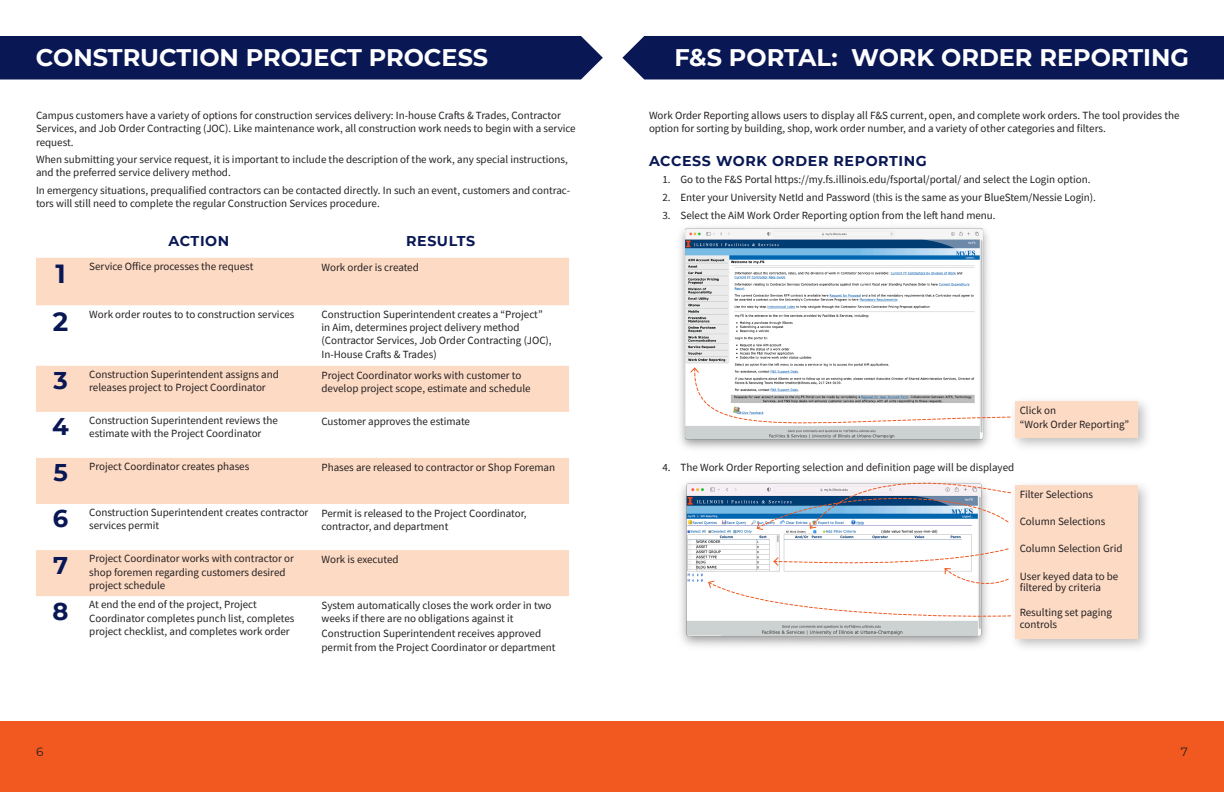
<style>
.page{position:relative;width:1224px;height:792px;background:#fff}
.page>*{position:absolute;margin:0;border:0;box-sizing:border-box;transform-origin:0 0}
.t1{font:700 26.2px "Montserrat";color:#091855}
.t2{font:700 24.2px "Montserrat";color:#091855}
.Main_Header{font:700 24px "Montserrat";color:#fff}
.t3{font:700 14.2px "Montserrat";letter-spacing:.04em;color:#091855}
.t4{font:12px "Montserrat";color:#231f20}
.Body{font:11px/13.2px "Source Sans Pro";color:#231f20}
.Paragraph_Style_1{font:11px/13.2px "Source Sans Pro";color:#231f20}
</style>
<div class="page">
<div style="left:0;top:721px;width:1224px;height:71px;background:#f15921"></div>
<div style="left:0;top:36px;width:603px;height:44px;background:#091855"></div>
<svg style="left:36px;top:258px;width:533px;height:338px;fill:#fddac4"></svg>
<div style="left:622px;top:36px;width:602px;height:43px;background:#091855"></div>
<img style="left:680px;top:227px;width:308px;height:222px">
<img style="left:681px;top:482px;width:306px;height:165px">
<div style="left:1009px;top:396px;width:144px;height:56px;background:#231f20;opacity:.29"></div>
<div style="left:1015px;top:401px;width:123px;height:36px;background:#fddac4"></div>
<div style="left:1009px;top:479px;width:144px;height:174px;background:#231f20;opacity:.29"></div>
<div style="left:1015px;top:485px;width:123px;height:153px;background:#fddac4"></div>
<svg style="left:689px;top:367px;width:322px;height:75px"></svg>
<svg style="left:756px;top:479px;width:256px;height:52px"></svg>
<svg style="left:707px;top:548px;width:305px;height:70px"></svg>
<p class="Main_Header" style="left:36px;top:40px;width:454px">CONSTRUCTION PROJECT PROCESS</p>
<p class="Body" style="left:36px;top:109px;width:541px">Campus customers have a variety of options for construction services delivery: In-house Crafts &amp; Trades, Contractor<br>Services, and Job Order Contracting (JOC). Like maintenance work, all construction work needs to begin with a service request.</p>
<p class="Body" style="left:36px;top:153px;width:533px">When submitting your service request, it is important to include the description of the work, any special instructions, and the preferred service delivery method.</p>
<p class="Body" style="left:36px;top:184px;width:536px">In emergency situations, prequalified contractors can be contacted directly. In such an event, customers and contrac&shy;tors will still need to complete the regular Construction Services procedure.</p>
<p class="t3" style="left:168px;top:230px;width:62px">ACTION</p>
<p class="t3" style="left:406px;top:230px;width:71px">RESULTS</p>
<p class="t1" style="left:56px;top:255px;width:12px">1</p>
<p class="Body" style="left:89px;top:260px;width:166px">Service Office processes the request</p>
<p class="Paragraph_Style_1" style="left:321px;top:260px;width:99px">Work order is created</p>
<p class="t1" style="left:53px;top:302px;width:17px">2</p>
<p class="Body" style="left:89px;top:307px;width:207px">Work order routes to to construction services</p>
<p class="Paragraph_Style_1" style="left:321px;top:308px;width:232px">Construction Superintendent creates a “Project” in Aim, determines project delivery method (Contractor Services, Job Order Contracting (JOC), In-House Crafts &amp; Trades)</p>
<p class="t2" style="left:53px;top:363px;width:16px">3</p>
<p class="Body" style="left:89px;top:368px;width:191px">Construction Superintendent assigns and releases project to Project Coordinator</p>
<p class="Paragraph_Style_1" style="left:321px;top:368px;width:211px">Project Coordinator works with customer to develop project scope, estimate and schedule</p>
<p class="t2" style="left:52px;top:409px;width:18px">4</p>
<p class="Body" style="left:89px;top:414px;width:190px">Construction Superintendent reviews the estimate with the Project Coordinator</p>
<p class="Paragraph_Style_1" style="left:321px;top:414px;width:150px">Customer approves the estimate</p>
<p class="t2" style="left:53px;top:455px;width:16px">5</p>
<p class="Body" style="left:89px;top:460px;width:162px">Project Coordinator creates phases</p>
<p class="Paragraph_Style_1" style="left:321px;top:460px;width:235px">Phases are released to contractor or Shop Foreman</p>
<p class="t2" style="left:53px;top:501px;width:17px">6</p>
<p class="Body" style="left:89px;top:506px;width:221px">Construction Superintendent creates contractor services permit</p>
<p class="Paragraph_Style_1" style="left:321px;top:506px;width:207px">Permit is released to the Project Coordinator, contractor, and department</p>
<p class="t2" style="left:53px;top:547px;width:17px">7</p>
<p class="Body" style="left:89px;top:552px;width:206px">Project Coordinator works with contractor or shop foremen regarding customers desired project schedule</p>
<p class="Paragraph_Style_1" style="left:321px;top:553px;width:79px">Work is executed</p>
<p class="t2" style="left:53px;top:594px;width:17px">8</p>
<p class="Body" style="left:89px;top:598px;width:207px">At end the end of the project, Project<br>Coordinator completes punch list, completes project checklist, and completes work order</p>
<p class="Paragraph_Style_1" style="left:321px;top:599px;width:232px">System automatically closes the work order in two weeks if there are no obligations against it</p>
<p class="Paragraph_Style_1" style="left:321px;top:627px;width:236px">Construction Superintendent receives approved permit from the Project Coordinator or department</p>
<p class="Main_Header" style="left:674px;top:40px;width:516px">F&amp;S PORTAL: WORK ORDER REPORTING</p>
<p class="Body" style="left:649px;top:109px;width:532px">Work Order Reporting allows users to display all F&amp;S current, open, and complete work orders. The tool provides the option for sorting by building, shop, work order number, and a variety of other categories and filters.</p>
<p class="t3" style="left:649px;top:151px;width:279px">ACCESS WORK ORDER REPORTING</p>
<p class="Body" style="left:662px;top:173px;width:429px">1. Go to the F&amp;S Portal https://my.fs.illinois.edu/fsportal/portal/ and select the Login option.</p>
<p class="Body" style="left:662px;top:191px;width:435px">2. Enter your University NetId and Password (this is the same as your BlueStem/Nessie Login).</p>
<p class="Body" style="left:662px;top:208px;width:335px">3. Select the AiM Work Order Reporting option from the left hand menu.</p>
<p class="Body" style="left:1020px;top:404px;width:38px">Click on</p>
<p class="Body" style="left:1020px;top:417px;width:111px">“Work Order Reporting”</p>
<p class="Body" style="left:662px;top:461px;width:353px">4. The Work Order Reporting selection and definition page will be displayed</p>
<p class="Body" style="left:1020px;top:487px;width:75px">Filter Selections</p>
<p class="Body" style="left:1020px;top:515px;width:87px">Column Selections</p>
<p class="Body" style="left:1020px;top:542px;width:104px">Column Selection Grid</p>
<p class="Body" style="left:1020px;top:570px;width:100px;line-height:11.2px">User keyed data to be filtered by criteria</p>
<p class="Body" style="left:1020px;top:607px;width:94px;line-height:11.2px">Resulting set paging controls</p>
<p class="t4" style="left:36px;top:743px;width:9px">6</p>
<p class="t4" style="left:1181px;top:744px;width:9px">7</p>
</div>
